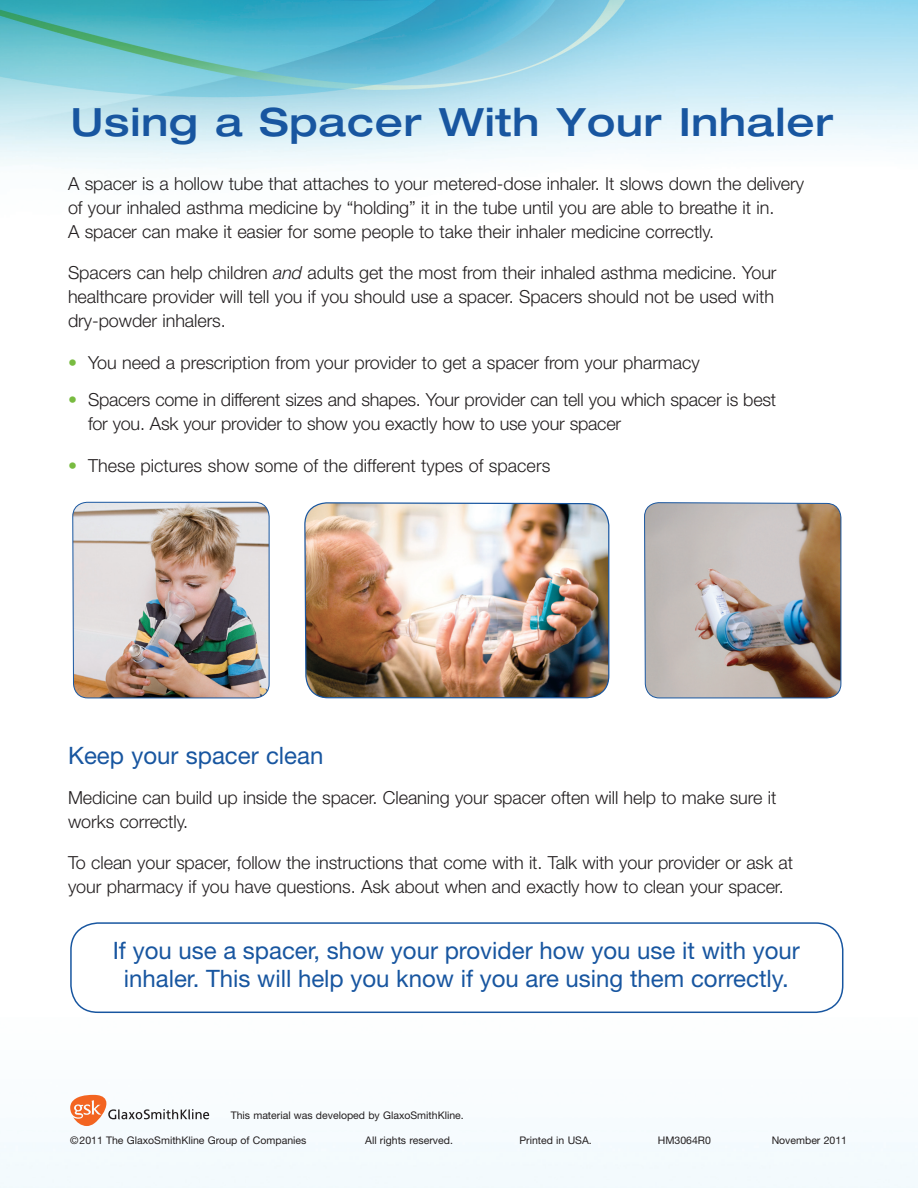
<style>
.page{position:relative;width:918px;height:1188px;background:#fff}
.page>*{position:absolute;margin:0;border:0;box-sizing:border-box;transform-origin:0 0}
.t1{font:500 expanded 39px "Helvetica Neue LT Std";letter-spacing:.025em;color:#1856a0}
.t2{font:24px/28.5px "Helvetica Neue LT Std";color:#1856a0;text-align:center}
.t3{font:300 18px/24px "Helvetica Neue LT Std";letter-spacing:-.005em;color:#231f20}
.t4{font:10.5px "Helvetica Neue LT Std";color:#231f20}
.s1{font-style:italic}
.s2{color:#78bb40}
</style>
<div class="page">
<img style="left:0;top:0;width:918px;height:1188px">
<svg style="left:70px;top:1095px;width:139px;height:31px"></svg>
<img style="left:304px;top:502px;width:306px;height:534px">
<svg style="left:72px;top:136px;width:198px;height:563px"></svg>
<div style="left:70px;top:922px;width:773px;height:91px;border:2px solid #1856a0;border-radius:27px"></div>
<svg style="left:644px;top:139px;width:198px;height:560px"></svg>
<h1 class="t1" style="left:71px;top:98px;width:764px">Using a Spacer With Your Inhaler</h1>
<p class="t3" style="left:68px;top:172px;width:738px">A spacer is a hollow tube that attaches to your metered-dose inhaler. It slows down the delivery of your inhaled asthma medicine by “holding” it in the tube until you are able to breathe it in.<br>A spacer can make it easier for some people to take their inhaler medicine correctly.</p>
<p class="t3" style="left:68px;top:260px;width:710px">Spacers can help children <span class="s1">and</span> adults get the most from their inhaled asthma medicine. Your healthcare provider will tell you if you should use a spacer. Spacers should not be used with dry-powder inhalers.</p>
<p class="t3" style="left:68px;top:350px;width:633px"><span class="s2">•</span> You need a prescription from your provider to get a spacer from your pharmacy</p>
<p class="t3" style="left:88px;top:387px;width:690px;text-indent:-20px"><span class="s2">•</span> Spacers come in different sizes and shapes. Your provider can tell you which spacer is best for you. Ask your provider to show you exactly how to use your spacer</p>
<p class="t3" style="left:68px;top:454px;width:484px"><span class="s2">•</span> These pictures show some of the different types of spacers</p>
<h2 class="t2" style="left:68px;top:741px;width:257px">Keep your spacer clean</h2>
<p class="t3" style="left:68px;top:786px;width:710px">Medicine can build up inside the spacer. Cleaning your spacer often will help to make sure it works correctly.</p>
<p class="t3" style="left:68px;top:850px;width:727px">To clean your spacer, follow the instructions that come with it. Talk with your provider or ask at your pharmacy if you have questions. Ask about when and exactly how to clean your spacer.</p>
<h2 class="t2" style="left:113px;top:936px;width:689px">If you use a spacer, show your provider how you use it with your inhaler. This will help you know if you are using them correctly.</h2>
<p class="t4" style="left:231px;top:1109px;width:235px">This material was developed by GlaxoSmithKline.</p>
<p class="t4" style="left:70px;top:1134px;width:238px">©2011 The GlaxoSmithKline Group of Companies</p>
<p class="t4" style="left:365px;top:1134px;width:89px">All rights reserved.</p>
<p class="t4" style="left:519px;top:1134px;width:74px">Printed in USA.</p>
<p class="t4" style="left:658px;top:1134px;width:55px">HM3064R0</p>
<p class="t4" style="left:772px;top:1134px;width:77px">November 2011</p>
</div>
